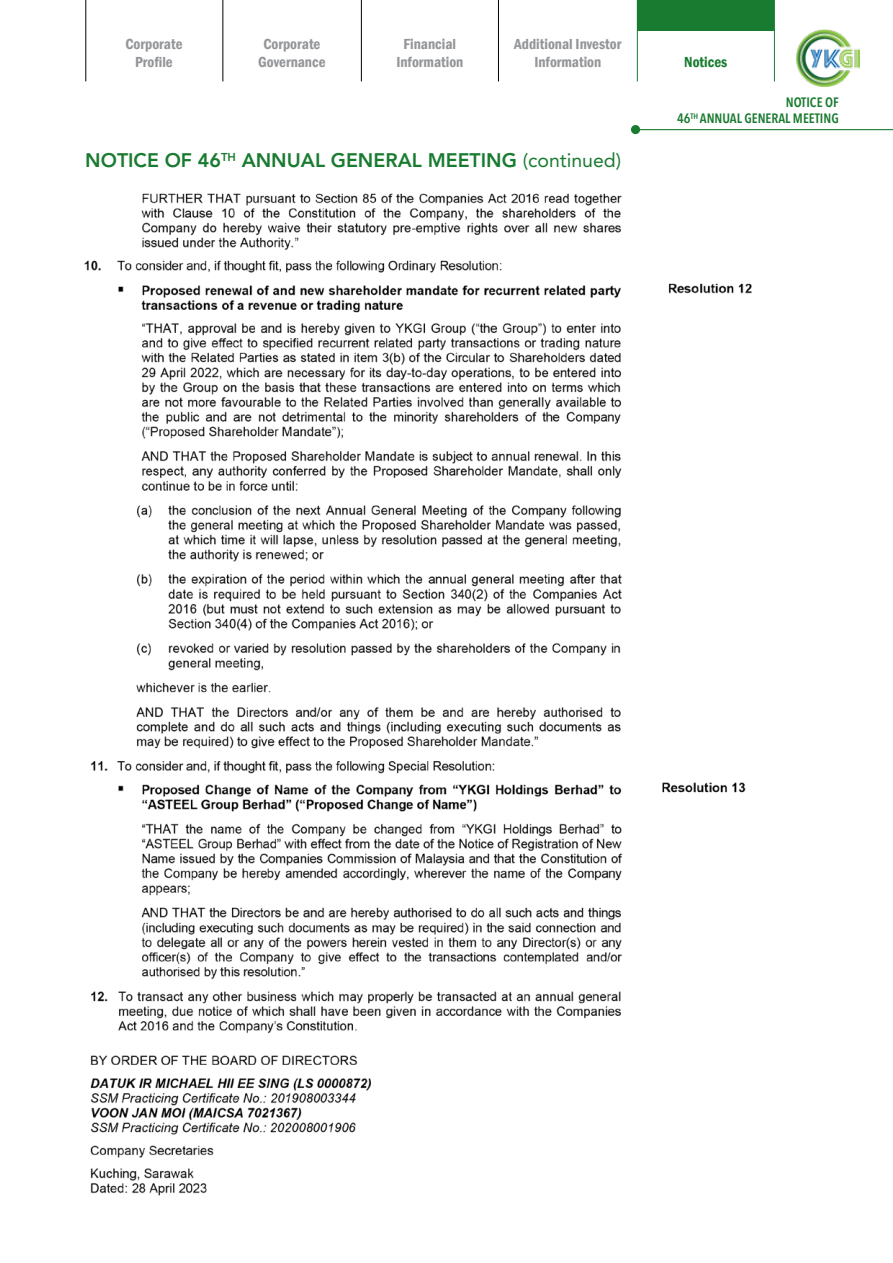
<style>
.page{position:relative;width:893px;height:1263px;background:#fff}
.page>*{position:absolute;margin:0;border:0;box-sizing:border-box;transform-origin:0 0}
.t1{font:800 19.5px "Avenir LT Std";color:#197b30}
.t2{font:600 condensed 15px/18px "Franklin Gothic";color:#939598;text-align:center}
.t3{font:600 condensed 15px "Franklin Gothic";color:#197b30}
.t4{font:600 condensed 13.5px/16.2px "Avenir Next LT Pro";color:#197b30;text-align:right}
.s1{font-weight:400}
</style>
<div class="page">
<img style="left:816px;top:29px;width:43px;height:58px">
<div style="left:637px;top:0;width:137px;height:31px;background:#197b30"></div>
<hr style="left:86px;top:0;width:1px;height:81px;background:#000">
<hr style="left:361px;top:0;width:1px;height:81px;background:#000">
<hr style="left:223px;top:0;width:1px;height:81px;background:#000">
<hr style="left:498px;top:0;width:1px;height:81px;background:#000">
<hr style="left:774px;top:0;width:1px;height:81px;background:#197b30">
<img style="left:84px;top:30px;width:732px;height:1166px">
<hr style="left:637px;top:129px;width:256px;height:1px;background:#197b30">
<div style="left:631px;top:125px;width:9px;height:9px;background:#197b30;border-radius:50%"></div>
<p class="t2" style="left:125px;top:35px;width:59px">Corporate<br>Profile</p>
<p class="t2" style="left:258px;top:35px;width:69px">Corporate<br>Governance</p>
<p class="t2" style="left:396px;top:35px;width:69px">Financial<br>Information</p>
<p class="t2" style="left:514px;top:35px;width:109px">Additional Investor<br>Information</p>
<h1 class="t1" style="left:85px;top:149px;width:538px">NOTICE OF 46<sup>TH</sup> ANNUAL GENERAL MEETING <span class="s1">(continued)</span></h1>
<p class="t3" style="left:684px;top:52px;width:45px">Notices</p>
<p class="t4" style="left:677px;top:94px;width:163px">NOTICE OF<br>46<sup>TH</sup> ANNUAL GENERAL MEETING</p>
</div>
